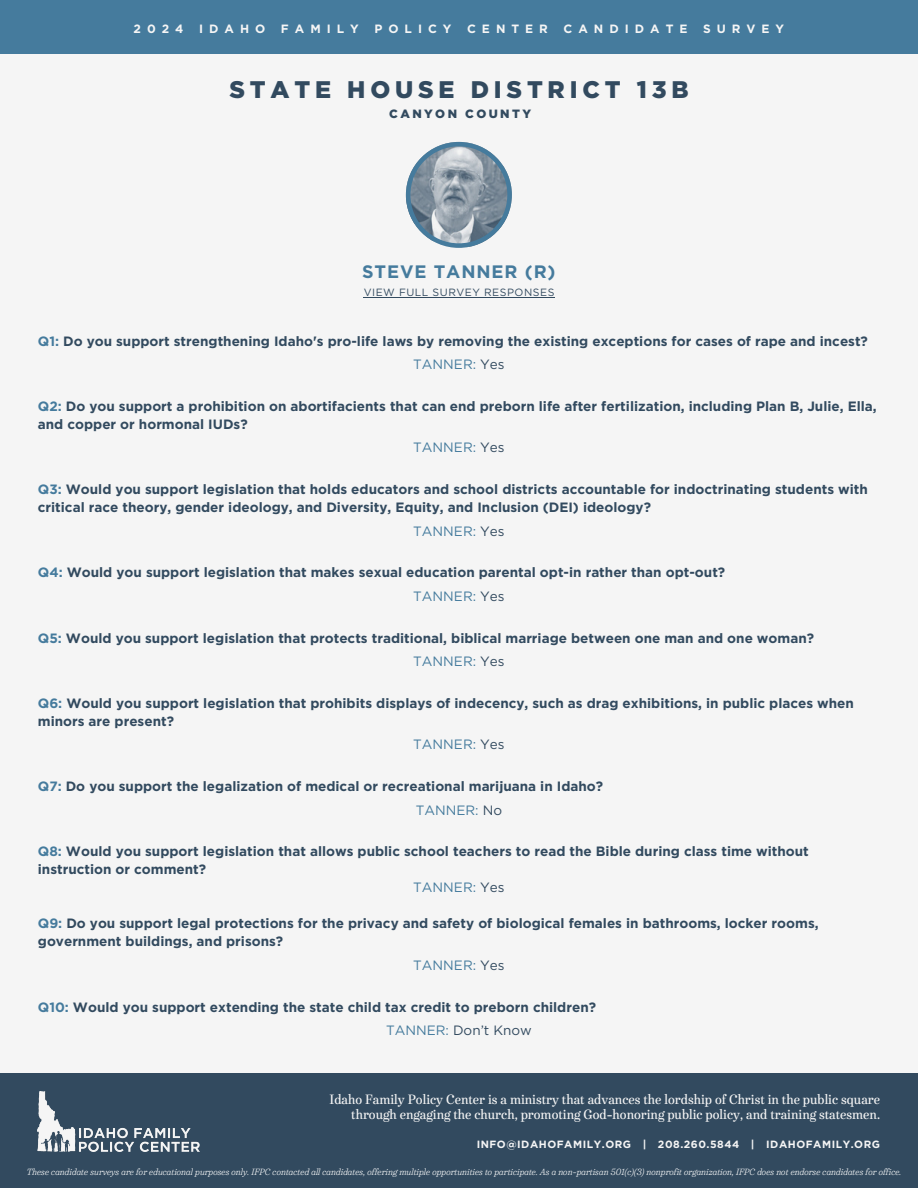
<style>
.page{position:relative;width:918px;height:1188px;background:#f5f5f5}
.page>*{position:absolute;margin:0;border:0;box-sizing:border-box;transform-origin:0 0}
.t1{font:900 24px "Gotham";letter-spacing:.2em;color:#324a5f}
.t2{font:700 18px "Gotham";letter-spacing:.05em;color:#457b9d}
.t3{font:700 13.5px/23.7px "Gotham";color:#324a5f}
.t4{font:600 13.5px/15.8px "Urge Text";color:#f5f5f5;text-align:right}
.t5{font:13.5px "Gotham";color:#457b9d}
.t6{font:700 12px "Gotham";letter-spacing:.5em;color:#f5f5f5}
.t7{font:900 12px "Gotham";letter-spacing:.2em;color:#324a5f}
.t8{font:700 10.5px "Gotham";letter-spacing:.05em;color:#f5f5f5}
.t9{font:10.5px "Gotham";letter-spacing:.05em;color:#324a5f}
.t10{font:italic 300 9px "Urge Text";color:#fff}
.s1{color:#457b9d}
.s2{font-weight:400;color:#457b9d}
.s3{font-weight:400}
.s4{color:#324a5f}
</style>
<div class="page">
<div style="left:0;top:1073px;width:918px;height:115px;background:#324a5f"></div>
<img style="left:38px;top:1091px;width:162px;height:61px">
<div style="left:0;top:0;width:918px;height:54px;background:#457b9d"></div>
<svg style="left:406px;top:142px;width:106px;height:106px"></svg>
<hr style="left:364px;top:297px;width:191px;height:1px;background:#324a5f">
<p class="t6" style="left:134px;top:21px;width:51px">2024</p>
<p class="t6" style="left:199px;top:21px;width:68px">IDAHO</p>
<p class="t6" style="left:281px;top:21px;width:79px">FAMILY</p>
<p class="t6" style="left:374px;top:21px;width:79px">POLICY</p>
<p class="t6" style="left:467px;top:21px;width:82px">CENTER</p>
<p class="t6" style="left:564px;top:21px;width:125px">CANDIDATE</p>
<p class="t6" style="left:703px;top:21px;width:83px">SURVEY</p>
<p class="t1" style="left:229px;top:75px;width:461px">STATE HOUSE DISTRICT 13B</p>
<p class="t7" style="left:389px;top:106px;width:143px">CANYON COUNTY</p>
<h2 class="t2" style="left:362px;top:260px;width:195px">STEVE TANNER (R)</h2>
<h2 class="t9" style="left:364px;top:286px;width:192px">VIEW FULL SURVEY RESPONSES</h2>
<p class="t3" style="left:413px;top:329px;width:456px;text-indent:-375px"><span class="s1">Q1:</span> Do you support strengthening Idaho's pro-life laws by removing the existing exceptions for cases of rape and incest?<br><span class="s2">TANNER:</span> <span class="s3">Yes</span></p>
<p class="t3" style="left:38px;top:397px;width:840px;line-height:18px"><span class="s1">Q2:</span> Do you support a prohibition on abortifacients that can end preborn life after fertilization, including Plan B, Julie, Ella, and copper or hormonal IUDs?</p>
<p class="t5" style="left:413px;top:439px;width:93px">TANNER: <span class="s4">Yes</span></p>
<p class="t3" style="left:38px;top:480px;width:831px;line-height:18px"><span class="s1">Q3:</span> Would you support legislation that holds educators and school districts accountable for indoctrinating students with critical race theory, gender ideology, and Diversity, Equity, and Inclusion (DEI) ideology?</p>
<p class="t5" style="left:413px;top:523px;width:93px">TANNER: <span class="s4">Yes</span></p>
<p class="t3" style="left:413px;top:561px;width:313px;text-indent:-375px"><span class="s1">Q4:</span> Would you support legislation that makes sexual education parental opt-in rather than opt-out?<br><span class="s2">TANNER:</span> <span class="s3">Yes</span></p>
<p class="t3" style="left:413px;top:626px;width:402px;text-indent:-375px"><span class="s1">Q5:</span> Would you support legislation that protects traditional, biblical marriage between one man and one woman?<br><span class="s2">TANNER:</span> <span class="s3">Yes</span></p>
<p class="t3" style="left:38px;top:694px;width:818px;line-height:18px"><span class="s1">Q6:</span> Would you support legislation that prohibits displays of indecency, such as drag exhibitions, in public places when minors are present?</p>
<p class="t5" style="left:413px;top:736px;width:93px">TANNER: <span class="s4">Yes</span></p>
<p class="t3" style="left:416px;top:774px;width:189px;text-indent:-378px"><span class="s1">Q7:</span> Do you support the legalization of medical or recreational marijuana in Idaho?<br><span class="s2">TANNER:</span> <span class="s3">No</span></p>
<p class="t3" style="left:38px;top:840px;width:773px"><span class="s1">Q8:</span> Would you support legislation that allows public school teachers to read the Bible during class time without</p>
<p class="t3" style="left:38px;top:858px;width:170px">instruction or comment?</p>
<p class="t5" style="left:413px;top:879px;width:93px">TANNER: <span class="s4">Yes</span></p>
<p class="t3" style="left:38px;top:914px;width:782px;line-height:18px"><span class="s1">Q9:</span> Do you support legal protections for the privacy and safety of biological females in bathrooms, locker rooms, government buildings, and prisons?</p>
<p class="t5" style="left:413px;top:957px;width:93px">TANNER: <span class="s4">Yes</span></p>
<p class="t3" style="left:386px;top:995px;width:211px;text-indent:-348px"><span class="s1">Q10:</span> Would you support extending the state child tax credit to preborn children?<br><span class="s2">TANNER:</span> <span class="s3">Don’t Know</span></p>
<p class="t4" style="left:330px;top:1091px;width:552px">Idaho Family Policy Center is a ministry that advances the lordship of Christ in the public square through engaging the church, promoting God-honoring public policy, and training statesmen.</p>
<h5 class="t8" style="left:477px;top:1138px;width:405px">INFO@IDAHOFAMILY.ORG | 208.260.5844 | IDAHOFAMILY.ORG</h5>
<h6 class="t10" style="left:27px;top:1167px;width:876px">These candidate surveys are for educational purposes only. IFPC contacted all candidates, offering multiple opportunities to participate. As a non-partisan 501(c)(3) nonprofit organization, IFPC does not endorse candidates for office.</h6>
</div>
